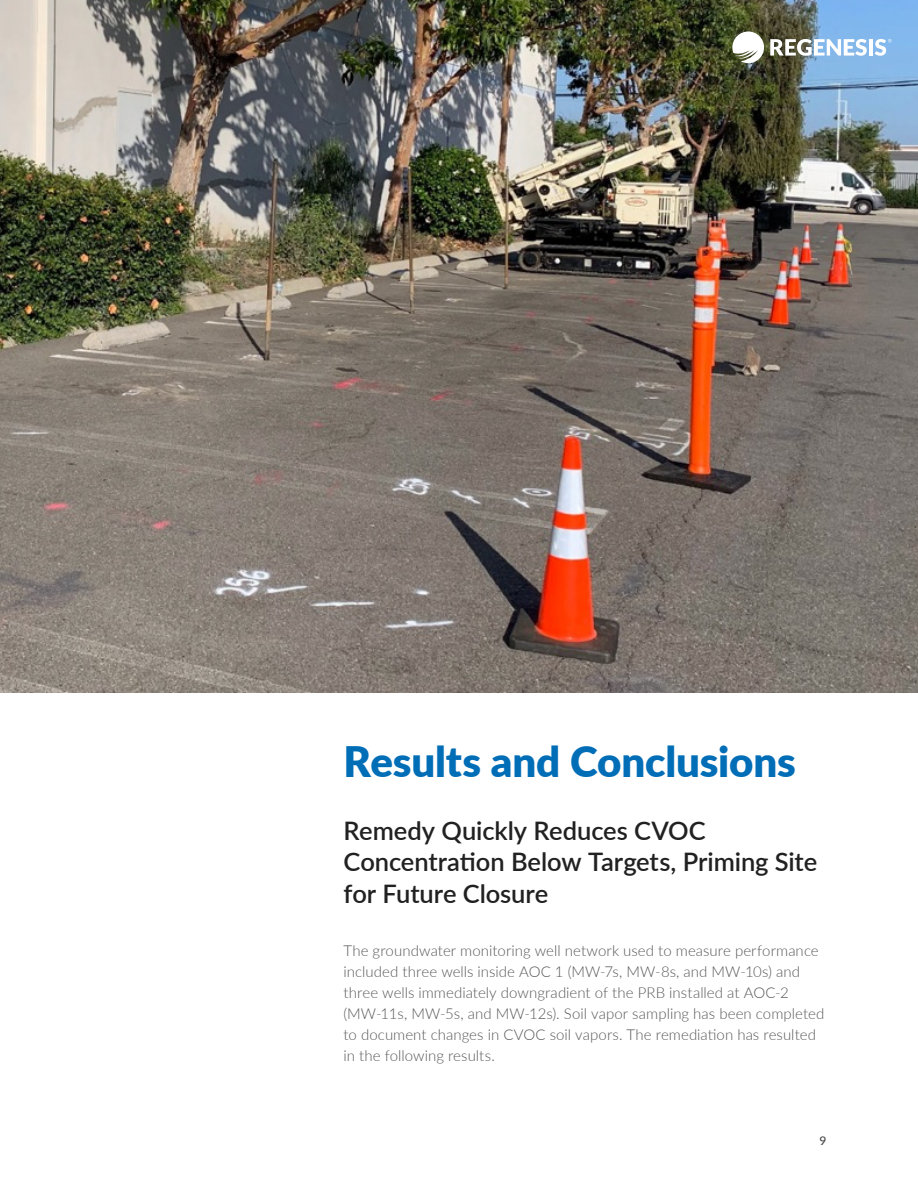
<style>
.page{position:relative;width:918px;height:1188px;background:#fff}
.page>*{position:absolute;margin:0;border:0;box-sizing:border-box;transform-origin:0 0}
.t1{font:900 42px "Lato";letter-spacing:-.005em;color:#006db7}
.t2{font:600 25.5px/31.5px "Lato";letter-spacing:-.005em;color:#212121}
.t3{font:300 15px/21px "Lato";letter-spacing:.005em;color:#585858}
.t4{font:600 12px "Lato";color:#4e4e4e}
</style>
<div class="page">
<img style="left:0;top:0;width:918px;height:693px">
<svg style="left:732px;top:32px;width:32px;height:31px"></svg>
<svg style="left:770px;top:39px;width:97px;height:17px"></svg>
<hr style="left:869px;top:39px;width:4px;height:17px;background:#fff">
<svg style="left:875px;top:39px;width:17px;height:17px"></svg>
<h1 class="t1" style="left:344px;top:730px;width:454px">Results and Conclusions</h1>
<h2 class="t2" style="left:344px;top:814px;width:475px">Remedy Quickly Reduces CVOC<br>Concentration Below Targets, Priming Site for Future Closure</h2>
<p class="t3" style="left:344px;top:939px;width:482px">The groundwater monitoring well network used to measure performance included three wells inside AOC 1 (MW‑7s, MW‑8s, and MW‑10s) and three wells immediately downgradient of the PRB installed at AOC‑2 (MW‑11s, MW‑5s, and MW‑12s). Soil vapor sampling has been completed to document changes in CVOC soil vapors. The remediation has resulted in the following results.</p>
<p class="t4" style="left:820px;top:1131px;width:8px">9</p>
</div>
